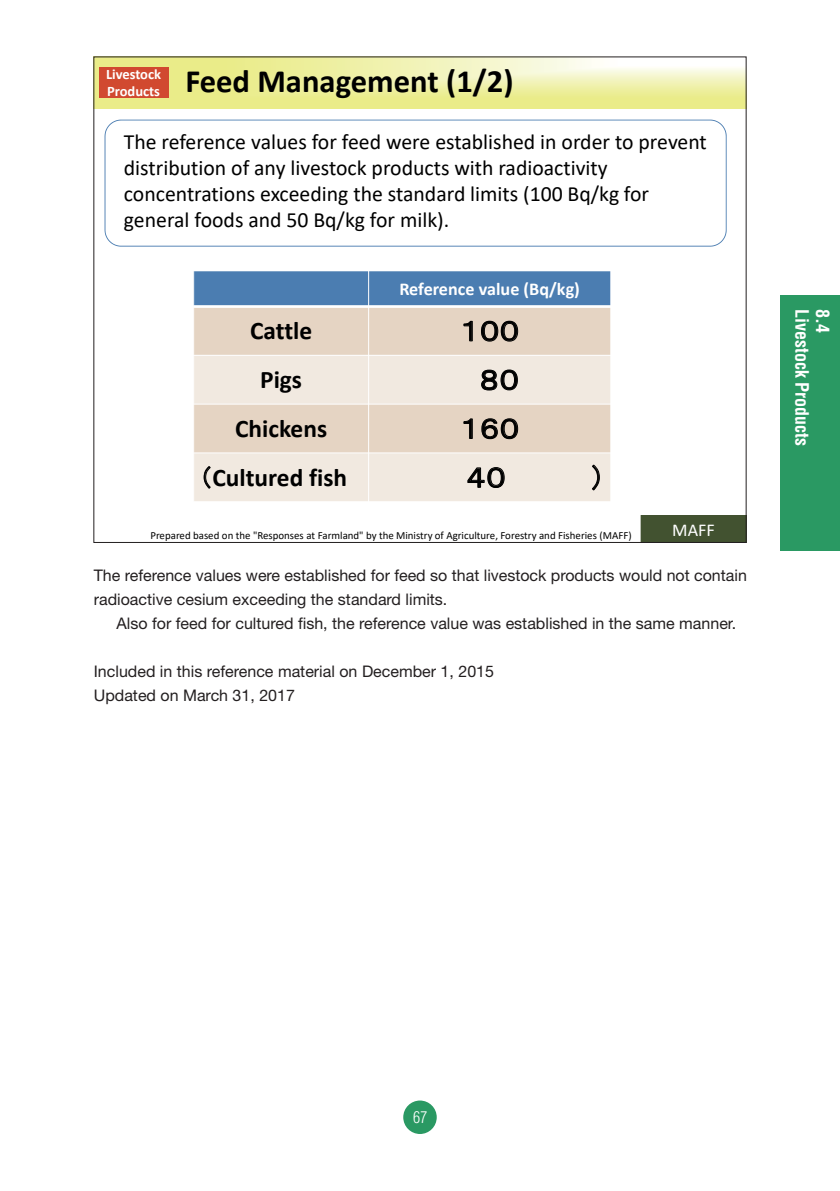
<style>
.page{position:relative;width:840px;height:1191px;background:#fff}
.page>*{position:absolute;margin:0;border:0;box-sizing:border-box;transform-origin:0 0}
.t1{font:700 32.6px "Calibri";color:#000}
.t2{font:29px "MS P Gothic";color:#000}
.t3{font:700 25.4px "Calibri";color:#000}
.t4{font:21.8px/26px "Calibri";color:#000}
.t5{font:700 18px "Calibri";color:#fff}
.t6{font:700 condensed 18px "Helvetica";color:#fff}
.t7{font:18px "Calibri";color:#fff}
.t8{font:16px/24px "Helvetica Neue";color:#231f20}
.t9{font:300 condensed 16px "Helvetica";color:#fff}
.t10{font:700 14.4px/17.4px "Calibri";color:#fff}
.t11{font:10.8px "Calibri";color:#000}
.s1{font-family:"MS P Gothic";font-weight:400}
</style>
<div class="page">
<div style="left:403px;top:1100px;width:33px;height:34px;background:#2a9963;border-radius:50%"></div>
<div style="left:780px;top:295px;width:59px;height:255px;background:#2a9963"></div>
<img style="left:96px;top:59px;width:648px;height:49px">
<svg style="left:104px;top:120px;width:622px;height:127px"></svg>
<div style="left:193px;top:271px;width:417px;height:35px;background:#4b7db1"></div>
<div style="left:193px;top:306px;width:417px;height:49px;background:#e5d4c3"></div>
<div style="left:193px;top:355px;width:417px;height:49px;background:#f1e9e0"></div>
<div style="left:193px;top:404px;width:417px;height:49px;background:#e5d4c3"></div>
<div style="left:193px;top:453px;width:417px;height:49px;background:#f1e9e0"></div>
<hr style="left:368px;top:270px;width:1px;height:232px;background:#fff">
<hr style="left:193px;top:305px;width:418px;height:3px;background:#fff">
<hr style="left:193px;top:355px;width:418px;height:1px;background:#fff">
<hr style="left:193px;top:404px;width:418px;height:1px;background:#fff">
<hr style="left:193px;top:452px;width:418px;height:1px;background:#fff">
<hr style="left:193px;top:270px;width:1px;height:232px;background:#fff">
<hr style="left:193px;top:501px;width:418px;height:1px;background:#fff">
<svg style="left:463px;top:320px;width:9px;height:21px"></svg>
<svg style="left:481px;top:321px;width:37px;height:21px"></svg>
<svg style="left:481px;top:369px;width:36px;height:21px"></svg>
<svg style="left:463px;top:418px;width:9px;height:21px"></svg>
<svg style="left:481px;top:418px;width:37px;height:21px"></svg>
<svg style="left:203px;top:466px;width:8px;height:23px"></svg>
<svg style="left:467px;top:467px;width:37px;height:21px"></svg>
<svg style="left:592px;top:464px;width:7px;height:27px"></svg>
<div style="left:640px;top:515px;width:104px;height:25px;background:#425230"></div>
<div style="left:99px;top:67px;width:69px;height:31px;background:#d14930"></div>
<p class="t10" style="left:106px;top:65px;width:57px">Livestock<br>Products</p>
<p class="t1" style="left:185px;top:58px;width:329px">Feed Management (1/2)</p>
<p class="t4" style="left:124px;top:128px;width:584px">The reference values for feed were established in order to prevent distribution of any livestock products with radioactivity concentrations exceeding the standard limits (100 Bq/kg for general foods and 50 Bq/kg for milk).</p>
<p class="t5" style="left:399px;top:276px;width:182px">Reference value (Bq/kg)</p>
<p class="t3" style="left:250px;top:313px;width:64px">Cattle</p>
<p class="t2" style="left:459px;top:316px;width:61px">１００</p>
<p class="t3" style="left:260px;top:362px;width:43px">Pigs</p>
<p class="t2" style="left:479px;top:365px;width:41px">８０</p>
<p class="t3" style="left:235px;top:410px;width:93px">Chickens</p>
<p class="t2" style="left:459px;top:414px;width:61px">１６０</p>
<p class="t3" style="left:199px;top:460px;width:149px"><span class="s1">（</span>Cultured fish</p>
<p class="t2" style="left:466px;top:462px;width:41px">４０</p>
<p class="t2" style="left:590px;top:462px;width:16px">）</p>
<p class="t11" style="left:150px;top:528px;width:482px">Prepared based on the "Responses at Farmland" by the Ministry of Agriculture, Forestry and Fisheries (MAFF)</p>
<p class="t7" style="left:671px;top:517px;width:44px">MAFF</p>
<p class="t8" style="left:94px;top:563px;width:654px">The reference values were established for feed so that livestock products would not contain radioactive cesium exceeding the standard limits.</p>
<p class="t8" style="left:116px;top:611px;width:621px">Also for feed for cultured fish, the reference value was established in the same manner.</p>
<p class="t8" style="left:94px;top:659px;width:401px">Included in this reference material on December 1, 2015</p>
<p class="t8" style="left:94px;top:683px;width:202px">Updated on March 31, 2017</p>
<p class="t6" style="left:812px;top:309px;width:139px;rotate:90deg">Livestock Products</p>
<p class="t6" style="left:833px;top:309px;width:25px;rotate:90deg">8.4</p>
<p class="t9" style="left:413px;top:1107px;width:16px">67</p>
</div>
